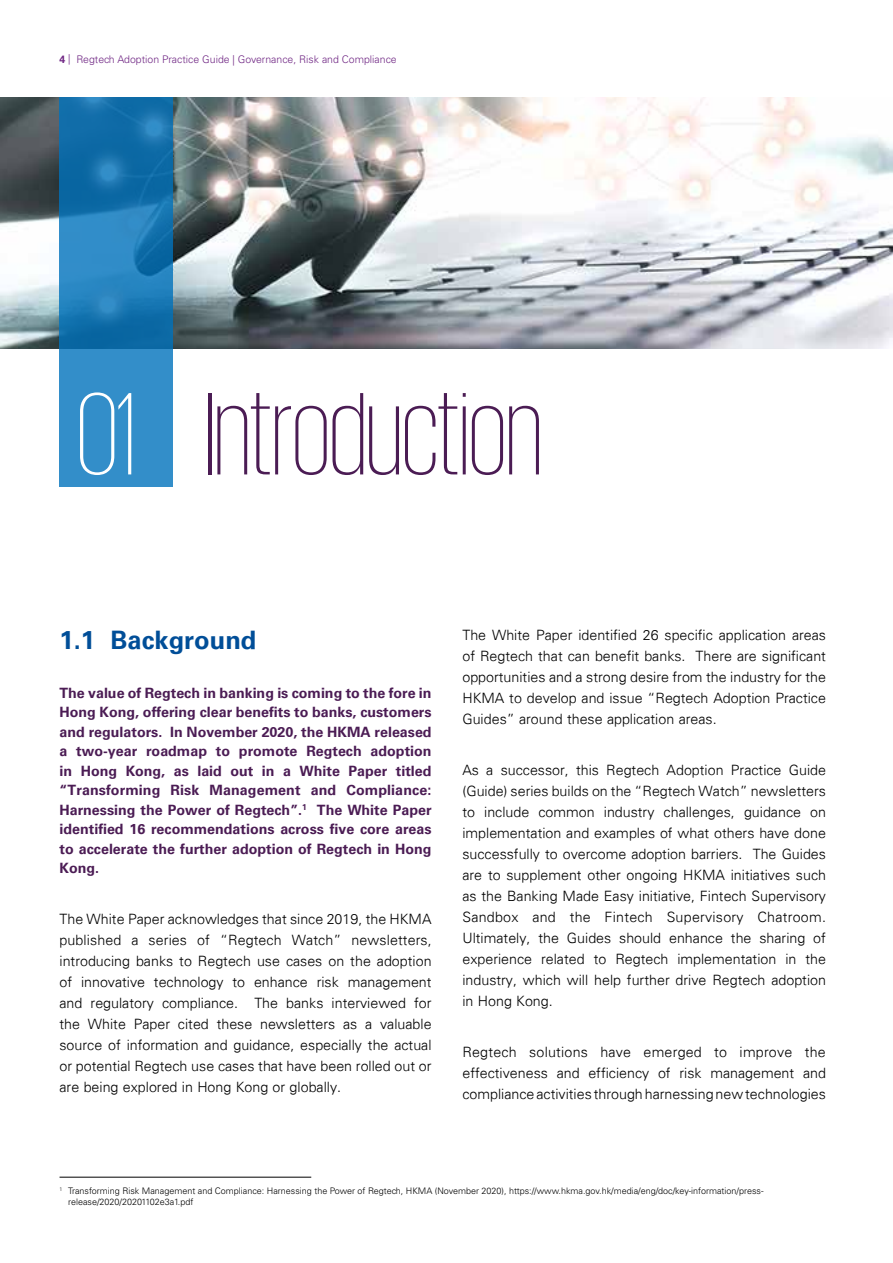
<style>
.page{position:relative;width:893px;height:1263px;background:#fff}
.page>*{position:absolute;margin:0;border:0;box-sizing:border-box;transform-origin:0 0}
.SVY_-_inside___subhe{font:200 120px "KPMG";letter-spacing:-.01em;color:#4b1c54}
.SVY_-_inside___body{font:700 25.5px "Univers 65";color:#004e98}
.SVY_-_inside___body-2{font:300 14.25px/21px "Univers 45";color:#000;text-align:justify}
.Body_head{font:700 14.25px/19.5px "Univers 65";color:#4b1c54;text-align:justify}
.t1{font:300 10.5px "Univers LT Std";color:#702784}
.Source{font:300 9px/10.5px "Univers LT Std";color:#000}
.s1{font-family:"Univers 65";font-weight:700}
.s2{color:#fff}
</style>
<div class="page">
<img style="left:0;top:98px;width:893px;height:250px">
<svg style="left:60px;top:98px;width:113px;height:389px;background:#227eb9"></svg>
<hr style="left:60px;top:1177px;width:251px;height:1px;background:#000">
<p class="t1" style="left:60px;top:53px;width:339px"><span class="s1">4</span> | Regtech Adoption Practice Guide | Governance, Risk and Compliance</p>
<p class="SVY_-_inside___subhe" style="left:77px;top:377px;width:467px"><span class="s2">01</span> Introduction</p>
<p class="SVY_-_inside___body" style="left:60px;top:624px;width:198px">1.1 Background</p>
<p class="Body_head" style="left:60px;top:683px;width:374px">The value of Regtech in banking is coming to the fore in Hong Kong, offering clear benefits to banks, customers and regulators. In November 2020, the HKMA released a two-year roadmap to promote Regtech adoption in Hong Kong, as laid out in a White Paper titled “Transforming Risk Management and Compliance:<br>Harnessing the Power of Regtech”.<sup>1</sup> The White Paper identified 16 recommendations across five core areas to accelerate the further adoption of Regtech in Hong Kong.</p>
<p class="SVY_-_inside___body-2" style="left:60px;top:908px;width:374px">The White Paper acknowledges that since 2019, the HKMA published a series of “Regtech Watch” newsletters, introducing banks to Regtech use cases on the adoption of innovative technology to enhance risk management and regulatory compliance. The banks interviewed for the White Paper cited these newsletters as a valuable source of information and guidance, especially the actual or potential Regtech use cases that have been rolled out or are being explored in Hong Kong or globally.</p>
<p class="SVY_-_inside___body-2" style="left:462px;top:624px;width:365px">The White Paper identified 26 specific application areas of Regtech that can benefit banks. There are significant opportunities and a strong desire from the industry for the HKMA to develop and issue “Regtech Adoption Practice Guides” around these application areas.</p>
<p class="SVY_-_inside___body-2" style="left:462px;top:759px;width:365px">As a successor, this Regtech Adoption Practice Guide (Guide) series builds on the “Regtech Watch” newsletters to include common industry challenges, guidance on implementation and examples of what others have done successfully to overcome adoption barriers. The Guides are to supplement other ongoing HKMA initiatives such as the Banking Made Easy initiative, Fintech Supervisory Sandbox and the Fintech Supervisory Chatroom.<br>Ultimately, the Guides should enhance the sharing of experience related to Regtech implementation in the industry, which will help further drive Regtech adoption in Hong Kong.</p>
<p class="SVY_-_inside___body-2" style="left:462px;top:1041px;width:365px">Regtech solutions have emerged to improve the effectiveness and efficiency of risk management and compliance activities through harnessing new technologies</p>
<p class="Source" style="left:68px;top:1186px;width:697px;text-indent:-9px"><sup>1</sup> Transforming Risk Management and Compliance: Harnessing the Power of Regtech, HKMA (November 2020), https://www.hkma.gov.hk/media/eng/doc/key-information/press&shy;release/2020/20201102e3a1.pdf</p>
</div>
